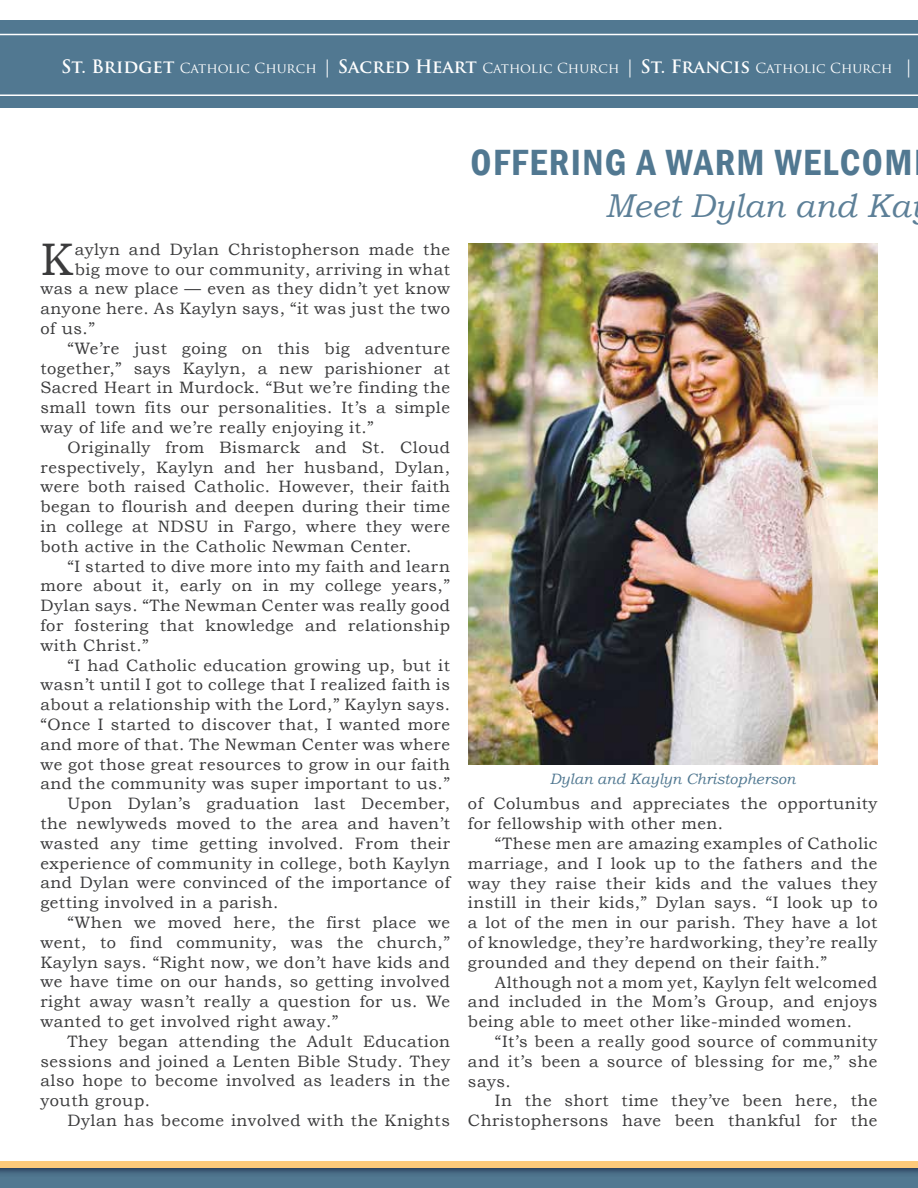
<style>
.page{position:relative;width:918px;height:1188px;background:#fff}
.page>*{position:absolute;margin:0;border:0;box-sizing:border-box;transform-origin:0 0}
.t1{font:45.6px "Bookman Old Style";color:#3b3b3c}
.t2{font:600 condensed 37.5px "Franklin Gothic";letter-spacing:.04em;color:#517891}
.t3{font:italic 33px "Bookman Old Style";color:#5d8098}
.t4{font:16.5px/19.8px "Bookman Old Style";letter-spacing:.03em;color:#3b3b3c;text-align:justify}
.t5{font:italic 15px "Bookman Old Style";color:#517891}
.t6{font:13.5px "Trajan Pro";color:#fff}
.s1{font-weight:700;font-size:18px}
.s2{font-size:18px}
</style>
<div class="page">
<div style="left:0;top:1161px;width:918px;height:7px;background:#feca7a"></div>
<div style="left:0;top:1168px;width:918px;height:20px;background:linear-gradient(to bottom,#41607b,#567f97)"></div>
<div style="left:0;top:20px;width:918px;height:88px;background:#517891"></div>
<hr style="left:0;top:94px;width:918px;height:2px;background:#fff">
<hr style="left:0;top:34px;width:918px;height:1px;background:#fff">
<img style="left:468px;top:243px;width:410px;height:522px">
<p class="t6" style="left:61px;top:60px;width:854px"><span class="s1">St. Bridget</span> CATHOLIC CHURCH <span class="s2">|</span> <span class="s1">Sacred Heart</span> CATHOLIC CHURCH <span class="s2">|</span> <span class="s1">St. Francis</span> CATHOLIC CHURCH <span class="s2">|</span></p>
<h1 class="t1" style="left:40px;top:233px;width:34px">K</h1>
<p class="t4" style="left:75px;top:239px;width:377px">aylyn and Dylan Christopherson made the</p>
<p class="t4" style="left:75px;top:259px;width:377px">big move to our community, arriving in what</p>
<p class="t4" style="left:40px;top:279px;width:411px">was a new place — even as they didn’t yet know</p>
<p class="t4" style="left:40px;top:299px;width:411px">anyone here. As Kaylyn says, “it was just the two</p>
<p class="t4" style="left:40px;top:318px;width:56px">of us.”</p>
<p class="t4" style="left:67px;top:338px;width:384px">“We’re just going on this big adventure</p>
<p class="t4" style="left:40px;top:358px;width:411px">together,” says Kaylyn, a new parishioner at</p>
<p class="t4" style="left:40px;top:378px;width:411px">Sacred Heart in Murdock. “But we’re finding the</p>
<p class="t4" style="left:40px;top:398px;width:411px">small town fits our personalities. It’s a simple</p>
<p class="t4" style="left:40px;top:417px;width:335px">way of life and we’re really enjoying it.”</p>
<p class="t4" style="left:67px;top:437px;width:384px">Originally from Bismarck and St. Cloud</p>
<p class="t4" style="left:40px;top:457px;width:411px">respectively, Kaylyn and her husband, Dylan,</p>
<p class="t4" style="left:40px;top:477px;width:411px">were both raised Catholic. However, their faith</p>
<p class="t4" style="left:40px;top:497px;width:411px">began to flourish and deepen during their time</p>
<p class="t4" style="left:40px;top:516px;width:411px">in college at NDSU in Fargo, where they were</p>
<p class="t4" style="left:40px;top:536px;width:373px">both active in the Catholic Newman Center.</p>
<p class="t4" style="left:67px;top:556px;width:384px">“I started to dive more into my faith and learn</p>
<p class="t4" style="left:40px;top:576px;width:411px">more about it, early on in my college years,”</p>
<p class="t4" style="left:40px;top:596px;width:411px">Dylan says. “The Newman Center was really good</p>
<p class="t4" style="left:40px;top:615px;width:411px">for fostering that knowledge and relationship</p>
<p class="t4" style="left:40px;top:635px;width:110px">with Christ.”</p>
<p class="t4" style="left:67px;top:655px;width:384px">“I had Catholic education growing up, but it</p>
<p class="t4" style="left:40px;top:675px;width:411px">wasn’t until I got to college that I realized faith is</p>
<p class="t4" style="left:40px;top:695px;width:411px">about a relationship with the Lord,” Kaylyn says.</p>
<p class="t4" style="left:40px;top:714px;width:411px">“Once I started to discover that, I wanted more</p>
<p class="t4" style="left:40px;top:734px;width:411px">and more of that. The Newman Center was where</p>
<p class="t4" style="left:40px;top:754px;width:411px">we got those great resources to grow in our faith</p>
<p class="t4" style="left:40px;top:774px;width:411px">and the community was super important to us.”</p>
<p class="t4" style="left:67px;top:794px;width:384px">Upon Dylan’s graduation last December,</p>
<p class="t4" style="left:40px;top:813px;width:411px">the newlyweds moved to the area and haven’t</p>
<p class="t4" style="left:40px;top:833px;width:411px">wasted any time getting involved. From their</p>
<p class="t4" style="left:40px;top:853px;width:411px">experience of community in college, both Kaylyn</p>
<p class="t4" style="left:40px;top:873px;width:411px">and Dylan were convinced of the importance of</p>
<p class="t4" style="left:40px;top:893px;width:239px">getting involved in a parish.</p>
<p class="t4" style="left:67px;top:912px;width:384px">“When we moved here, the first place we</p>
<p class="t4" style="left:40px;top:932px;width:411px">went, to find community, was the church,”</p>
<p class="t4" style="left:40px;top:952px;width:411px">Kaylyn says. “Right now, we don’t have kids and</p>
<p class="t4" style="left:40px;top:972px;width:411px">we have time on our hands, so getting involved</p>
<p class="t4" style="left:40px;top:992px;width:411px">right away wasn’t really a question for us. We</p>
<p class="t4" style="left:40px;top:1011px;width:299px">wanted to get involved right away.”</p>
<p class="t4" style="left:67px;top:1031px;width:384px">They began attending the Adult Education</p>
<p class="t4" style="left:40px;top:1051px;width:411px">sessions and joined a Lenten Bible Study. They</p>
<p class="t4" style="left:40px;top:1071px;width:411px">also hope to become involved as leaders in the</p>
<p class="t4" style="left:40px;top:1091px;width:111px">youth group.</p>
<p class="t4" style="left:67px;top:1110px;width:384px">Dylan has become involved with the Knights</p>
<h2 class="t2" style="left:471px;top:137px;width:443px">OFFERING A WARM WELCOM</h2>
<h3 class="t3" style="left:605px;top:187px;width:307px">Meet Dylan and Ka</h3>
<p class="t5" style="left:550px;top:770px;width:247px">Dylan and Kaylyn Christopherson</p>
<p class="t4" style="left:468px;top:794px;width:411px">of Columbus and appreciates the opportunity for fellowship with other men.</p>
<p class="t4" style="left:468px;top:833px;width:411px;text-indent:27px">“These men are amazing examples of Catholic marriage, and I look up to the fathers and the way they raise their kids and the values they instill in their kids,” Dylan says. “I look up to a lot of the men in our parish. They have a lot of knowledge, they’re hardworking, they’re really grounded and they depend on their faith.”</p>
<p class="t4" style="left:468px;top:972px;width:411px;text-indent:27px">Although not a mom yet, Kaylyn felt welcomed and included in the Mom’s Group, and enjoys being able to meet other like-minded women.</p>
<p class="t4" style="left:468px;top:1031px;width:411px;text-indent:27px">“It’s been a really good source of community and it’s been a source of blessing for me,” she says.</p>
<p class="t4" style="left:468px;top:1091px;width:411px;text-align:right">In the short time they’ve been here, the<br>Christophersons have been thankful for the</p>
</div>
